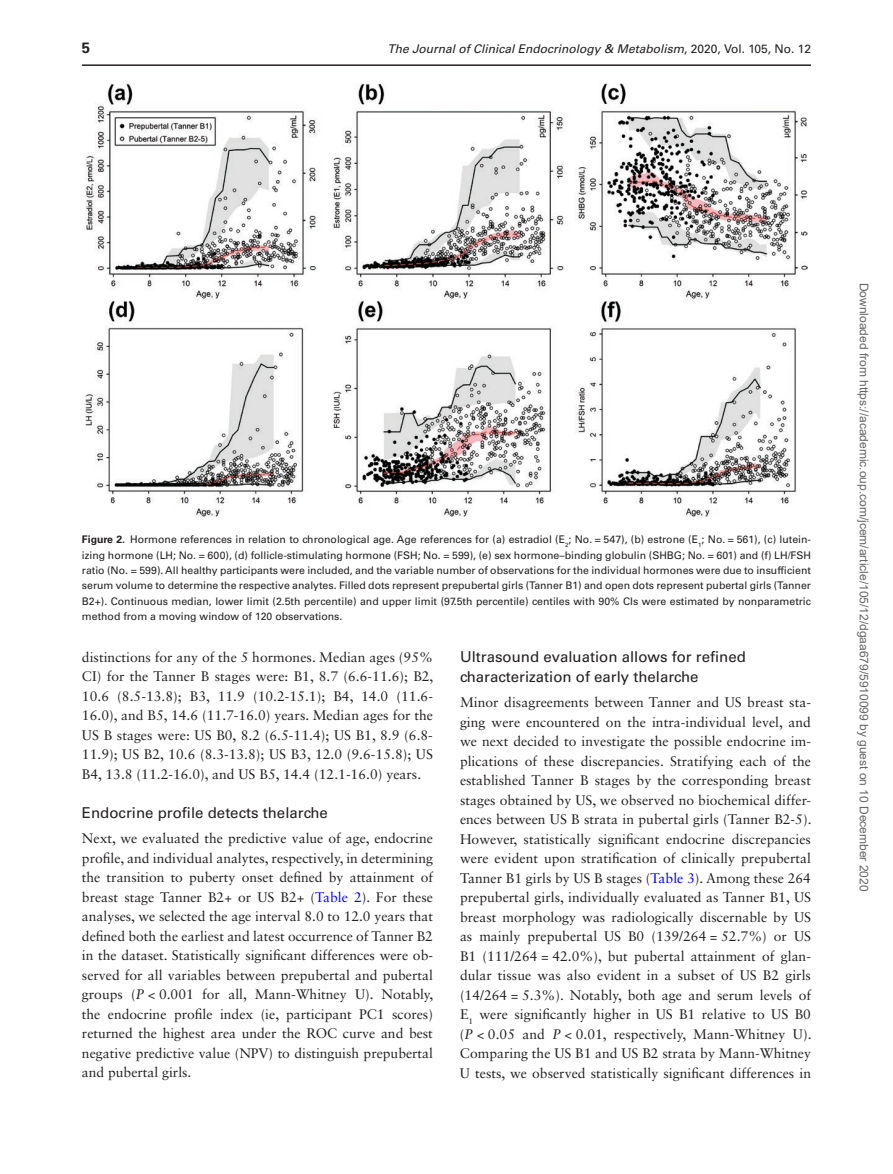
<style>
.page{position:relative;width:893px;height:1174px;background:#fff}
.page>*{position:absolute;margin:0;border:0;box-sizing:border-box;transform-origin:0 0}
.t1{font:15px/19.5px "Univers LT Std";color:#231f20}
.t2{font:700 15px "Univers LT Std";color:#231f20}
.t3{font:13.8px/19.5px "Sabon LT Std";letter-spacing:.005em;color:#231f20;text-align:justify}
.t4{font:12px "Arial";color:#666}
.t5{font:italic 12px "Univers LT Std";color:#231f20}
.t6{font:10.5px/15.3px "Univers LT Std";color:#231f20;text-align:justify}
.s1{font-style:normal}
.s2{font-weight:700}
.s3{color:#00f}
.s4{font-style:italic}
</style>
<div class="page">
<hr style="left:82px;top:64px;width:729px;height:2px;background:#231f20">
<img style="left:86px;top:83px;width:721px;height:433px">
<p class="t2" style="left:82px;top:39px;width:10px">5</p>
<p class="t5" style="left:387px;top:42px;width:425px">The Journal of Clinical Endocrinology &amp; Metabolism<span class="s1">, 2020, Vol. 105, No. 12</span></p>
<p class="t6" style="left:82px;top:532px;width:731px"><span class="s2">Figure 2.</span> Hormone references in relation to chronological age. Age references for (a) estradiol (E<sub>2</sub>; No. = 547), (b) estrone (E<sub>1</sub>; No. = 561), (c) lutein&shy;izing hormone (LH; No. = 600), (d) follicle-stimulating hormone (FSH; No. = 599), (e) sex hormone–binding globulin (SHBG; No. = 601) and (f) LH/FSH ratio (No. = 599). All healthy participants were included, and the variable number of observations for the individual hormones were due to insufficient serum volume to determine the respective analytes. Filled dots represent prepubertal girls (Tanner B1) and open dots represent pubertal girls (Tanner B2+). Continuous median, lower limit (2.5th percentile) and upper limit (97.5th percentile) centiles with 90% CIs were estimated by nonparametric method from a moving window of 120 observations.</p>
<p class="t3" style="left:82px;top:647px;width:353px">distinctions for any of the 5 hormones. Median ages (95% CI) for the Tanner B stages were: B1, 8.7 (6.6-11.6); B2, 10.6 (8.5-13.8); B3, 11.9 (10.2-15.1); B4, 14.0 (11.6- 16.0), and B5, 14.6 (11.7-16.0) years. Median ages for the US B stages were: US B0, 8.2 (6.5-11.4); US B1, 8.9 (6.8- 11.9); US B2, 10.6 (8.3-13.8); US B3, 12.0 (9.6-15.8); US B4, 13.8 (11.2-16.0), and US B5, 14.4 (12.1-16.0) years.</p>
<p class="t1" style="left:82px;top:803px;width:247px">Endocrine profile detects thelarche</p>
<p class="t3" style="left:82px;top:828px;width:353px">Next, we evaluated the predictive value of age, endocrine profile, and individual analytes, respectively, in determining the transition to puberty onset defined by attainment of breast stage Tanner B2+ or US B2+ (<span class="s3">Table 2</span>). For these analyses, we selected the age interval 8.0 to 12.0 years that defined both the earliest and latest occurrence of Tanner B2 in the dataset. Statistically significant differences were ob&shy;served for all variables between prepubertal and pubertal groups (<span class="s4">P</span> &lt; 0.001 for all, Mann-Whitney U). Notably, the endocrine profile index (ie, participant PC1 scores) returned the highest area under the ROC curve and best negative predictive value (NPV) to distinguish prepubertal and pubertal girls.</p>
<p class="t1" style="left:460px;top:647px;width:287px">Ultrasound evaluation allows for refined characterization of early thelarche</p>
<p class="t3" style="left:460px;top:692px;width:353px">Minor disagreements between Tanner and US breast sta&shy;ging were encountered on the intra-individual level, and we next decided to investigate the possible endocrine im&shy;plications of these discrepancies. Stratifying each of the established Tanner B stages by the corresponding breast stages obtained by US, we observed no biochemical differ&shy;ences between US B strata in pubertal girls (Tanner B2-5).<br>However, statistically significant endocrine discrepancies were evident upon stratification of clinically prepubertal Tanner B1 girls by US B stages (<span class="s3">Table 3</span>). Among these 264 prepubertal girls, individually evaluated as Tanner B1, US breast morphology was radiologically discernable by US as mainly prepubertal US B0 (139/264 = 52.7%) or US B1 (111/264 = 42.0%), but pubertal attainment of glan&shy;dular tissue was also evident in a subset of US B2 girls (14/264 = 5.3%). Notably, both age and serum levels of E<sub>1</sub> were significantly higher in US B1 relative to US B0 (<span class="s4">P</span> &lt; 0.05 and <span class="s4">P</span> &lt; 0.01, respectively, Mann-Whitney U).<br>Comparing the US B1 and US B2 strata by Mann-Whitney U tests, we observed statistically significant differences in</p>
<p class="t4" style="left:868px;top:282px;width:610px;rotate:90deg">Downloaded from https://academic.oup.com/jcem/article/105/12/dgaa679/5910099 by guest on 10 December 2020</p>
</div>
